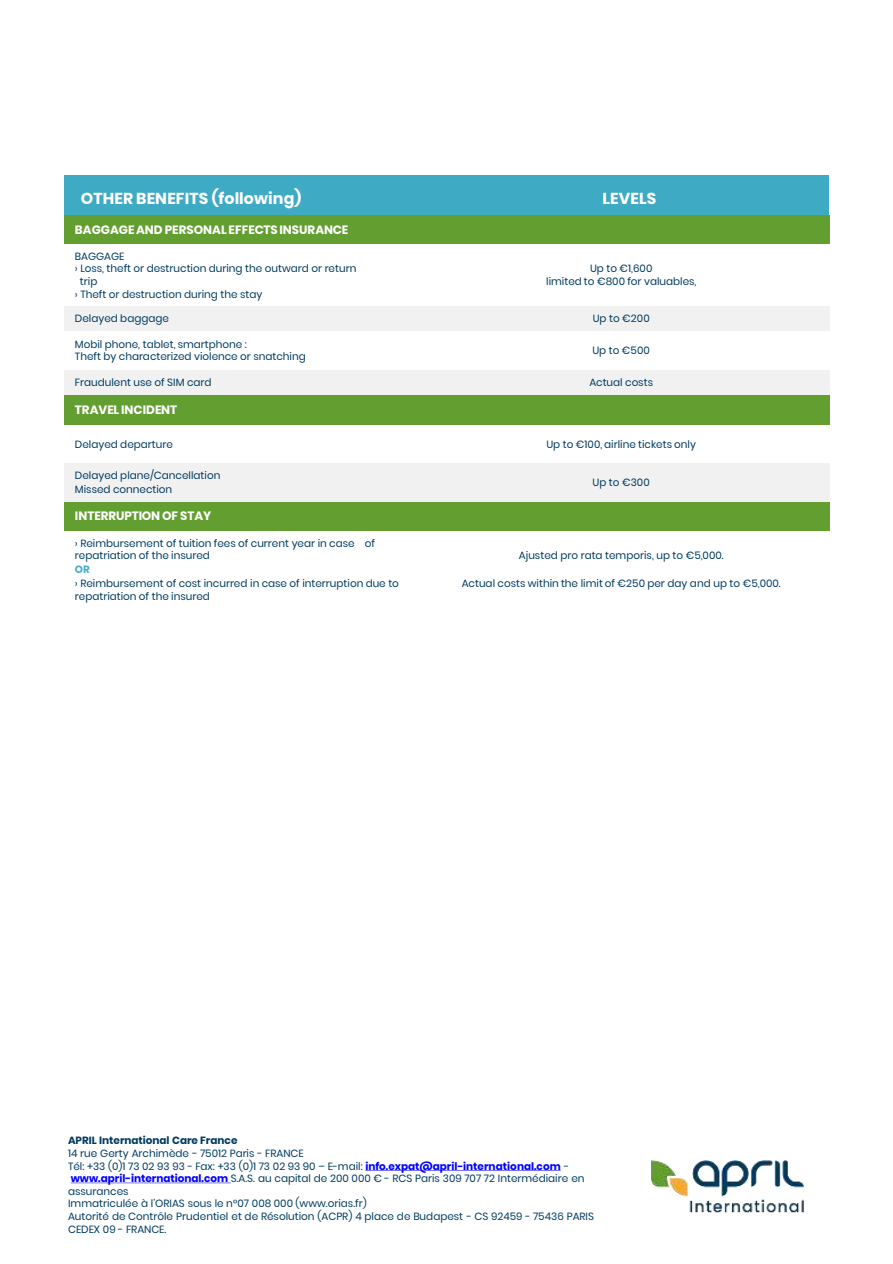
<style>
.page{position:relative;width:893px;height:1264px;background:#fff}
.page>*{position:absolute;margin:0;border:0;box-sizing:border-box;transform-origin:0 0}
.t1{font:700 15.9px "Poppins";letter-spacing:.005em;color:#fff}
.t2{font:700 12px "Poppins";color:#fff}
.t3{font:10.5px/12.6px "Poppins";color:#003c61}
.t4{font:700 10.5px "Poppins";color:#003c61}
.t5{font:700 10.5px "Poppins";color:#4bacc6}
.s1{font-weight:700;color:#00f}
</style>
<div class="page">
<div style="left:64px;top:176px;width:349px;height:39px;background:#3eaac4"></div>
<div style="left:413px;top:176px;width:416px;height:39px;background:#3eaac4"></div>
<div style="left:64px;top:215px;width:766px;height:30px;background:#639e30"></div>
<div style="left:64px;top:306px;width:349px;height:25px;background:#f1f1f1"></div>
<div style="left:413px;top:306px;width:417px;height:25px;background:#f1f1f1"></div>
<div style="left:64px;top:369px;width:349px;height:26px;background:#f1f1f1"></div>
<div style="left:413px;top:369px;width:417px;height:26px;background:#f1f1f1"></div>
<div style="left:64px;top:395px;width:766px;height:30px;background:#639e30"></div>
<div style="left:64px;top:463px;width:349px;height:38px;background:#f1f1f1"></div>
<div style="left:413px;top:463px;width:417px;height:38px;background:#f1f1f1"></div>
<div style="left:64px;top:501px;width:766px;height:30px;background:#639e30"></div>
<img style="left:652px;top:1160px;width:152px;height:53px">
<svg style="left:71px;top:1182px;width:160px;height:1px"></svg>
<h1 class="t1" style="left:81px;top:187px;width:222px">OTHER BENEFITS (following)</h1>
<h1 class="t1" style="left:602px;top:187px;width:55px">LEVELS</h1>
<p class="t2" style="left:75px;top:221px;width:275px">BAGGAGE AND PERSONAL EFFECTS INSURANCE</p>
<p class="t3" style="left:75px;top:250px;width:51px">BAGGAGE</p>
<p class="t3" style="left:75px;top:262px;width:283px">› Loss, theft or destruction during the outward or return</p>
<p class="t3" style="left:80px;top:275px;width:19px">trip</p>
<p class="t3" style="left:75px;top:287px;width:189px">› Theft or destruction during the stay</p>
<p class="t3" style="left:546px;top:262px;width:152px;text-align:center">Up to €1,600<br>limited to €800 for valuables,</p>
<p class="t3" style="left:75px;top:312px;width:95px">Delayed baggage</p>
<p class="t3" style="left:593px;top:312px;width:58px">Up to €200</p>
<p class="t3" style="left:75px;top:338px;width:232px">Mobil phone, tablet, smartphone :<br>Theft by characterized violence or snatching</p>
<p class="t3" style="left:592px;top:344px;width:59px">Up to €500</p>
<p class="t3" style="left:75px;top:376px;width:138px">Fraudulent use of SIM card</p>
<p class="t3" style="left:589px;top:376px;width:65px">Actual costs</p>
<p class="t2" style="left:75px;top:401px;width:104px">TRAVEL INCIDENT</p>
<p class="t3" style="left:75px;top:437px;width:99px">Delayed departure</p>
<p class="t3" style="left:546px;top:437px;width:151px">Up to €100, airline tickets only</p>
<p class="t3" style="left:75px;top:468px;width:147px;line-height:14.1px">Delayed plane/Cancellation<br>Missed connection</p>
<p class="t3" style="left:593px;top:476px;width:59px">Up to €300</p>
<p class="t2" style="left:75px;top:507px;width:138px">INTERRUPTION OF STAY</p>
<p class="t3" style="left:75px;top:536px;width:302px">› Reimbursement of tuition fees of current year in case of repatriation of the insured</p>
<p class="t5" style="left:75px;top:562px;width:16px">OR</p>
<p class="t3" style="left:75px;top:577px;width:326px">› Reimbursement of cost incurred in case of interruption due to repatriation of the insured</p>
<p class="t3" style="left:519px;top:549px;width:206px">Ajusted pro rata temporis, up to €5,000.</p>
<p class="t3" style="left:462px;top:577px;width:320px">Actual costs within the limit of €250 per day and up to €5,000.</p>
<p class="t4" style="left:68px;top:1132px;width:171px">APRIL International Care France</p>
<p class="t3" style="left:68px;top:1146px;width:527px">14 rue Gerty Archimède - 75012 Paris - FRANCE<br>Tél: +33 (0)1 73 02 93 93 - Fax: +33 (0)1 73 02 93 90 – E-mail: <span class="s1">info.expat@april-international.com</span> - <span class="s1">www.april-international.com</span> S.A.S. au capital de 200 000 € - RCS Paris 309 707 72 Intermédiaire en assurances<br>Immatriculée à l’ORIAS sous le n°07 008 000 (www.orias.fr)<br>Autorité de Contrôle Prudentiel et de Résolution (ACPR) 4 place de Budapest - CS 92459 - 75436 PARIS CEDEX 09 - FRANCE.</p>
</div>
